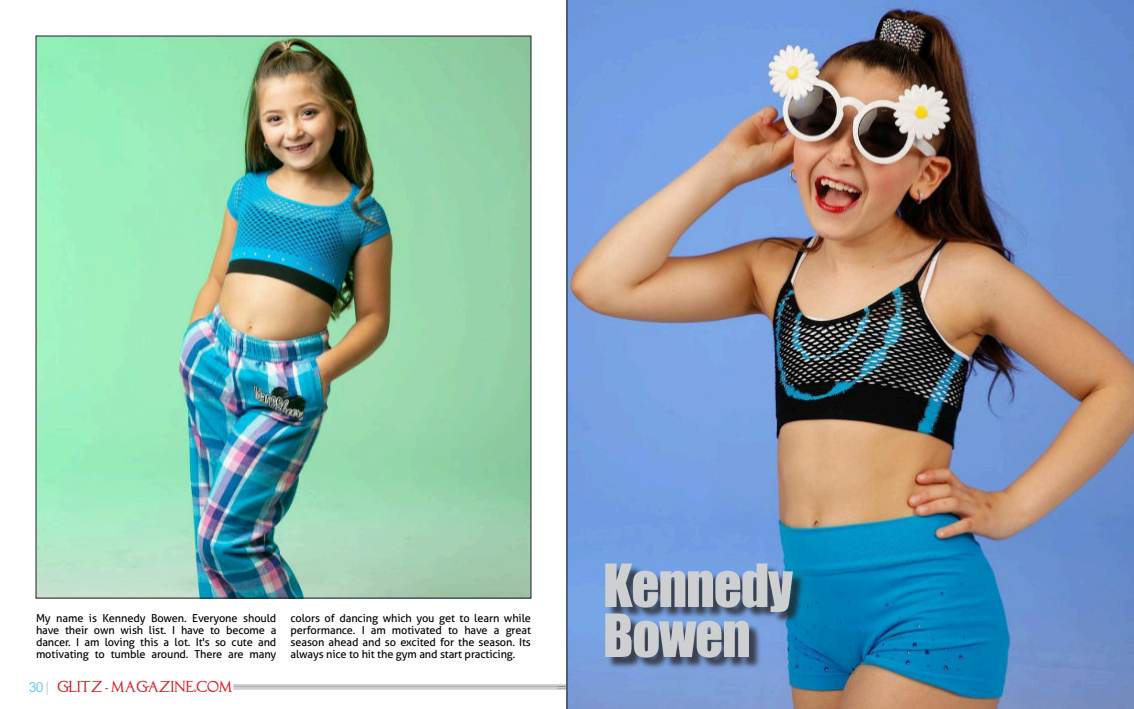
<style>
.page{position:relative;width:1134px;height:709px;background:#fff}
.page>*{position:absolute;margin:0;border:0;box-sizing:border-box;transform-origin:0 0}
.t1{font:55px/50px "Impact";letter-spacing:-.02em;color:#cdcfd0}
.t2{font:14px "Princes SANDTHEFROG";letter-spacing:-.07em;color:#d22329}
.t3{font:11px/12px "Aller";letter-spacing:-.01em;color:#000;text-align:justify}
.s1{font-family:"Arial";color:#6dcff6}
.s2{font-family:"Arial";color:#cdcfd0}
</style>
<div class="page">
<img style="left:566px;top:0;width:568px;height:709px">
<img style="left:606px;top:565px;width:199px;height:105px">
<img style="left:38px;top:37px;width:491px;height:559px">
<p class="t3" style="left:36px;top:613px;width:242px">My name is Kennedy Bowen. Everyone should have their own wish list. I have to become a dancer. I am loving this a lot. It's so cute and motivating to tumble around. There are many</p>
<p class="t3" style="left:291px;top:613px;width:242px">colors of dancing which you get to learn while performance. I am motivated to have a great season ahead and so excited for the season. Its always nice to hit the gym and start practicing.</p>
<p class="t2" style="left:29px;top:681px;width:205px"><span class="s1">30</span> <span class="s2">|</span> GLITZ - MAGAZINE.COM</p>
<h1 class="t1" style="left:603px;top:563px;width:191px">Kennedy<br>Bowen</h1>
</div>
